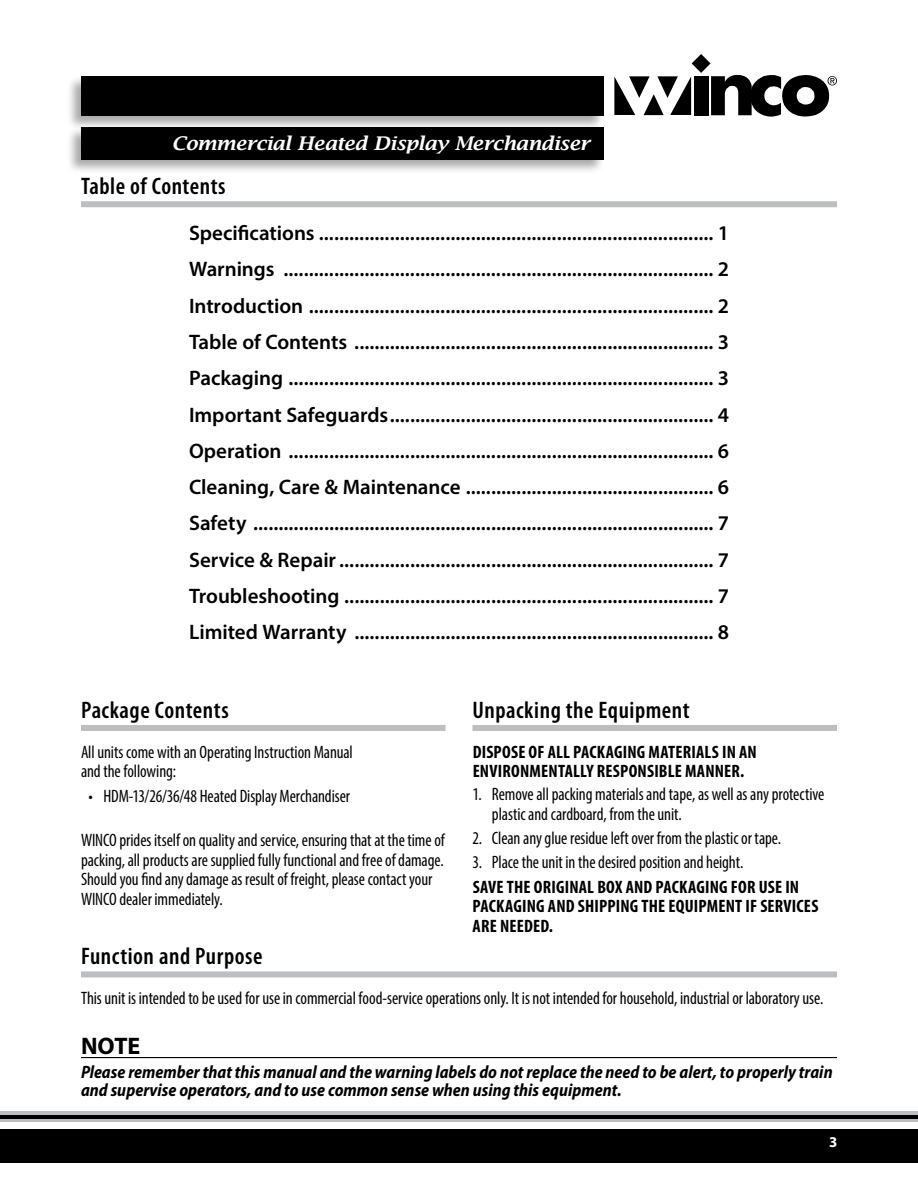
<style>
.page{position:relative;width:918px;height:1188px;background:#fff}
.page>*{position:absolute;margin:0;border:0;box-sizing:border-box;transform-origin:0 0}
.t1{font:600 condensed 24px "Myriad Pro";letter-spacing:.02em;color:#000}
.t2{font:700 24px "Myriad Pro";color:#000}
.t3{font:600 21px/36.3px "Myriad Pro";color:#000;text-align:justify}
.t4{font:italic 600 18.9px "Lucida Bright";letter-spacing:-.01em;color:#fff;scale:1.06 1}
.t5{font:condensed 18px/19.5px "Myriad Pro";letter-spacing:-.005em;color:#000;scale:.95 1}
.t6{font:700 condensed 18px/19.5px "Myriad Pro";letter-spacing:.01em;color:#000;text-align:right}
.t7{font:italic 700 semi-condensed 18px/18px "Myriad Pro";color:#000;scale:.95 1}
.t8{font:700 15px "Myriad Pro";color:#fff}
</style>
<div class="page">
<div style="left:0;top:1129px;width:918px;height:34px;background:#000"></div>
<svg style="left:0;top:1111px;width:918px;height:11px;fill:#bcbec0"></svg>
<hr style="left:0;top:1115px;width:918px;height:3px;background:#000">
<div style="left:66px;top:75px;width:539px;height:56px;background:#000;opacity:.34"></div>
<div style="left:81px;top:76px;width:522px;height:40px;background:#000"></div>
<svg style="left:614px;top:54px;width:223px;height:63px"></svg>
<div style="left:66px;top:126px;width:539px;height:49px;background:#000;opacity:.34"></div>
<div style="left:81px;top:127px;width:522px;height:33px;background:#000"></div>
<div style="left:81px;top:201px;width:756px;height:6px;background:#bcbec0"></div>
<div style="left:81px;top:725px;width:365px;height:6px;background:#bcbec0"></div>
<div style="left:472px;top:725px;width:365px;height:6px;background:#bcbec0"></div>
<hr style="left:81px;top:1057px;width:756px;height:1px;background:#000">
<div style="left:81px;top:971px;width:756px;height:6px;background:#bcbec0"></div>
<p class="t4" style="left:171px;top:133px;width:396px">Commercial Heated Display Merchandiser</p>
<p class="t1" style="left:81px;top:173px;width:146px">Table of Contents</p>
<p class="t3" style="left:189px;top:214px;width:542px">Specifications .............................................................................. 1<br>Warnings ..................................................................................... 2<br>Introduction ................................................................................ 2<br>Table of Contents ....................................................................... 3<br>Packaging .................................................................................... 3<br>Important Safeguards................................................................ 4<br>Operation .................................................................................... 6<br>Cleaning, Care &amp; Maintenance ................................................. 6<br>Safety ........................................................................................... 7<br>Service &amp; Repair.......................................................................... 7<br>Troubleshooting ......................................................................... 7<br>Limited Warranty ....................................................................... 8</p>
<p class="t1" style="left:81px;top:697px;width:149px">Package Contents</p>
<p class="t5" style="left:81px;top:742px;width:288px">All units come with an Operating Instruction Manual and the following:</p>
<p class="t5" style="left:89px;top:786px;width:277px">• HDM-13/26/36/48 Heated Display Merchandiser</p>
<p class="t5" style="left:81px;top:830px;width:384px">WINCO prides itself on quality and service, ensuring that at the time of packing, all products are supplied fully functional and free of damage.<br>Should you find any damage as result of freight, please contact your WINCO dealer immediately.</p>
<p class="t1" style="left:472px;top:697px;width:219px">Unpacking the Equipment</p>
<p class="t6" style="left:473px;top:742px;width:142px">DISPOSE OF ALL PACKAGING</p>
<p class="t6" style="left:473px;top:742px;width:276px">MATERIALS IN AN<br>ENVIRONMENTALLY RESPONSIBLE MANN ER.</p>
<p class="t5" style="left:492px;top:784px;width:351px;text-indent:-19px">1. Remove all packing materials and tape, as well as any protective plastic and cardboard, from the unit.</p>
<p class="t5" style="left:472px;top:828px;width:326px">2. Clean any glue residue left over from the plastic or tape.</p>
<p class="t5" style="left:472px;top:852px;width:287px">3. Place the unit in the desired position and height.</p>
<p class="t6" style="left:473px;top:877px;width:79px">SAVE THE ORIGINA</p>
<p class="t6" style="left:587px;top:877px;width:110px">L BOX AN D PACKAGING</p>
<p class="t6" style="left:731px;top:877px;width:62px">FOR USE IN</p>
<p class="t6" style="left:473px;top:896px;width:42px">PACKAGING</p>
<p class="t6" style="left:473px;top:896px;width:347px;text-align:left;text-indent:75px">AN D SHIPPING THE EQUIPMENT IF SERVICES<br>ARE NEEDED.</p>
<p class="t1" style="left:81px;top:943px;width:183px">Function and Purpose</p>
<p class="t5" style="left:81px;top:988px;width:783px">This unit is intended to be used for use in commercial food-service operations only. It is not intended for household, industrial or laboratory use.</p>
<p class="t2" style="left:81px;top:1030px;width:61px">NOTE</p>
<p class="t7" style="left:81px;top:1064px;width:793px">Please remember that this manual and the warning labels do not replace the need to be alert, to properly train and supervise operators, and to use common sense when using this equipment.</p>
<p class="t8" style="left:829px;top:1132px;width:10px">3</p>
</div>
